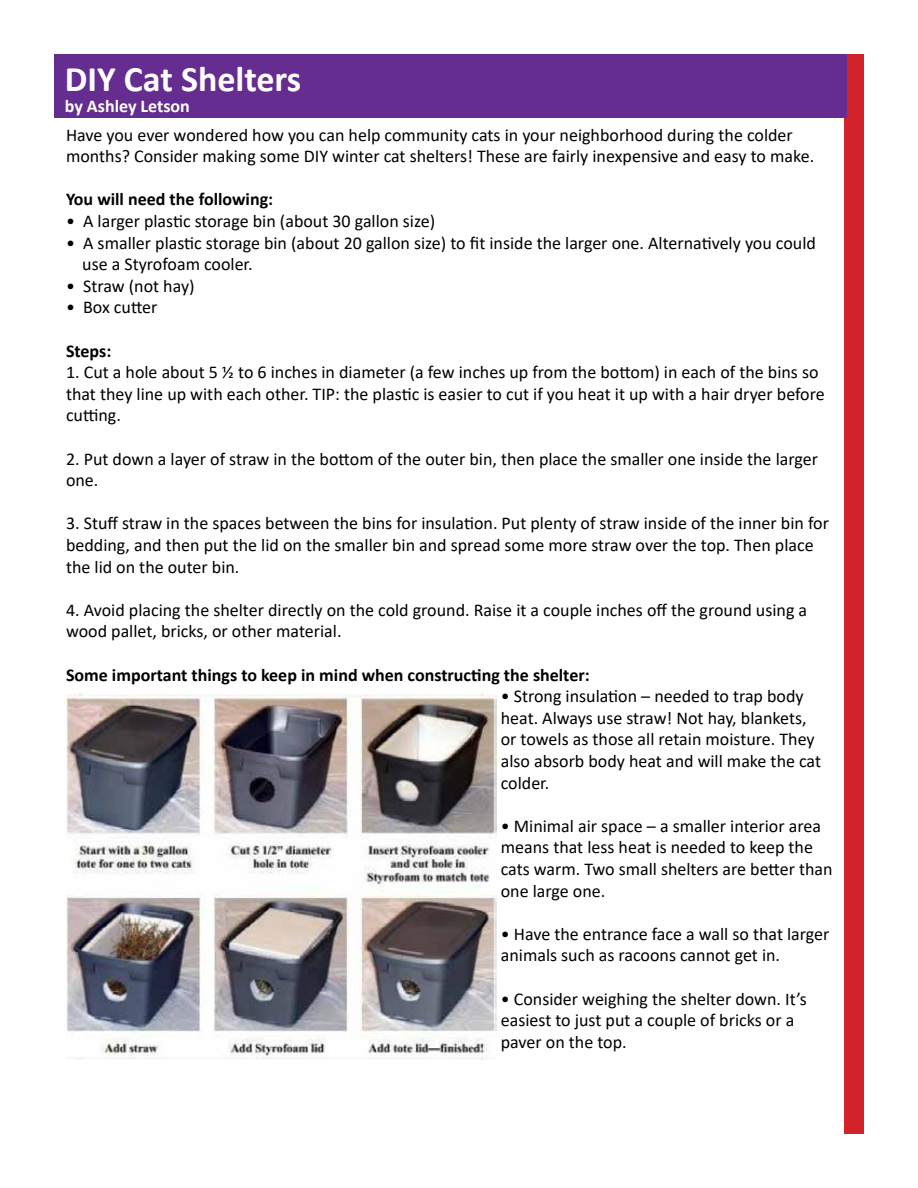
<style>
.page{position:relative;width:918px;height:1188px;background:#fff}
.page>*{position:absolute;margin:0;border:0;box-sizing:border-box;transform-origin:0 0}
.t1{font:700 36px "Calibri";color:#fff}
.t2{font:18px/21.6px "Calibri";color:#000}
.t3{font:700 18px "Calibri";color:#000}
.t4{font:700 18px "Calibri";color:#fff}
</style>
<div class="page">
<div style="left:844px;top:54px;width:20px;height:1080px;background:#d2232a"></div>
<img style="left:66px;top:693px;width:430px;height:366px">
<div style="left:54px;top:54px;width:792px;height:63px;background:#662d91"></div>
<h1 class="t1" style="left:65px;top:53px;width:238px">DIY Cat Shelters</h1>
<p class="t4" style="left:65px;top:94px;width:127px">by Ashley Letson</p>
<p class="t2" style="left:66px;top:123px;width:750px">Have you ever wondered how you can help community cats in your neighborhood during the colder months? Consider making some DIY winter cat shelters! These are fairly inexpensive and easy to make.</p>
<p class="t3" style="left:66px;top:187px;width:209px">You will need the following:</p>
<p class="t2" style="left:66px;top:210px;width:371px">• A larger plastic storage bin (about 30 gallon size)</p>
<p class="t2" style="left:82px;top:231px;width:735px;text-indent:-16px">• A smaller plastic storage bin (about 20 gallon size) to fit inside the larger one. Alternatively you could use a Styrofoam cooler.</p>
<p class="t2" style="left:66px;top:275px;width:130px">• Straw (not hay)</p>
<p class="t2" style="left:66px;top:296px;width:93px">• Box cutter</p>
<p class="t3" style="left:66px;top:338px;width:47px">Steps:</p>
<p class="t2" style="left:66px;top:361px;width:760px">1. Cut a hole about 5 ½ to 6 inches in diameter (a few inches up from the bottom) in each of the bins so that they line up with each other. TIP: the plastic is easier to cut if you heat it up with a hair dryer before cutting.</p>
<p class="t2" style="left:66px;top:447px;width:754px">2. Put down a layer of straw in the bottom of the outer bin, then place the smaller one inside the larger one.</p>
<p class="t2" style="left:66px;top:512px;width:764px">3. Stuff straw in the spaces between the bins for insulation. Put plenty of straw inside of the inner bin for bedding, and then put the lid on the smaller bin and spread some more straw over the top. Then place the lid on the outer bin.</p>
<p class="t2" style="left:66px;top:599px;width:743px">4. Avoid placing the shelter directly on the cold ground. Raise it a couple inches off the ground using a wood pallet, bricks, or other material.</p>
<p class="t3" style="left:66px;top:662px;width:525px">Some important things to keep in mind when constructing the shelter:</p>
<p class="t2" style="left:501px;top:685px;width:322px">• Strong insulation – needed to trap body heat. Always use straw! Not hay, blankets, or towels as those all retain moisture. They also absorb body heat and will make the cat colder.</p>
<p class="t2" style="left:501px;top:815px;width:333px">• Minimal air space – a smaller interior area means that less heat is needed to keep the cats warm. Two small shelters are better than one large one.</p>
<p class="t2" style="left:501px;top:923px;width:330px">• Have the entrance face a wall so that larger animals such as racoons cannot get in.</p>
<p class="t2" style="left:501px;top:987px;width:308px">• Consider weighing the shelter down. It’s easiest to just put a couple of bricks or a paver on the top.</p>
</div>
